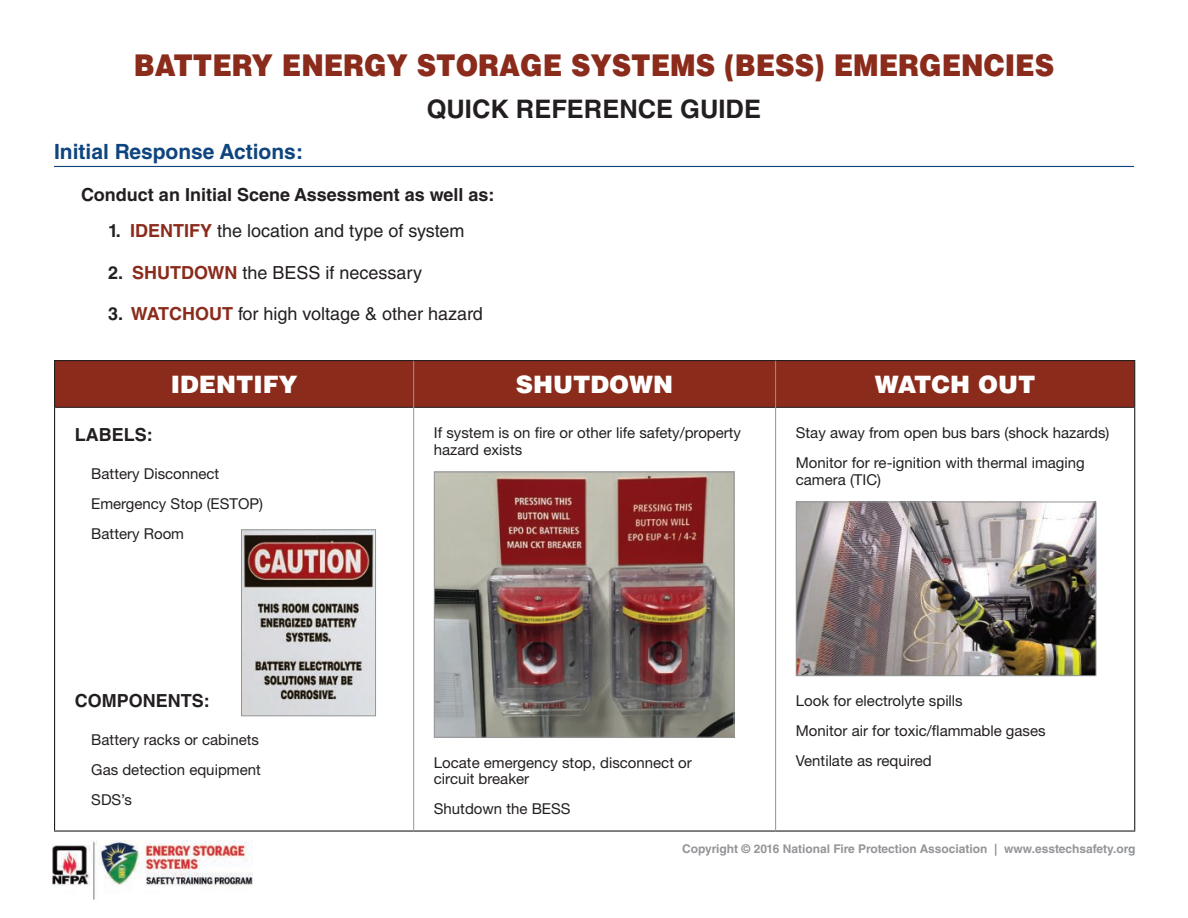
<style>
.page{position:relative;width:1188px;height:918px;background:#fff}
.page>*{position:absolute;margin:0;border:0;box-sizing:border-box;transform-origin:0 0}
.t1{font:900 30px "Helvetica LT Std";color:#8a2b1b;scale:.9 1}
.t2{font:700 25.5px "Helvetica LT Std";color:#231f20}
.t3{font:900 24px "Helvetica LT Std";color:#fff}
.t4{font:700 21px "Helvetica LT Std";color:#0f457e}
.t5{font:18px "Helvetica LT Std";color:#231f20}
.t6{font:700 18px "Helvetica LT Std";color:#231f20}
.t7{font:15px/30px "Helvetica Neue LT Std";color:#231f20}
.t8{font:700 12px "Helvetica LT Std";color:#939598}
.s1{font-weight:700}
.s2{font-weight:700;color:#8a2b1b}
</style>
<div class="page">
<img style="left:52px;top:840px;width:201px;height:60px">
<hr style="left:54px;top:166px;width:1080px;height:1px;background:#0f457e">
<div style="left:55px;top:361px;width:1079px;height:46px;background:#8a2b1b"></div>
<hr style="left:55px;top:407px;width:358px;height:1px;background:#231f20">
<hr style="left:414px;top:407px;width:361px;height:1px;background:#231f20">
<hr style="left:776px;top:407px;width:358px;height:1px;background:#231f20">
<hr style="left:54px;top:360px;width:360px;height:1px;background:#231f20">
<hr style="left:54px;top:361px;width:1px;height:46px;background:#231f20">
<hr style="left:414px;top:360px;width:362px;height:1px;background:#231f20">
<hr style="left:776px;top:360px;width:359px;height:1px;background:#231f20">
<hr style="left:1134px;top:361px;width:1px;height:46px;background:#231f20">
<hr style="left:54px;top:407px;width:1px;height:423px;background:#231f20">
<hr style="left:1134px;top:407px;width:1px;height:423px;background:#231f20">
<hr style="left:54px;top:830px;width:360px;height:2px;background:#231f20">
<hr style="left:414px;top:830px;width:362px;height:2px;background:#231f20">
<hr style="left:776px;top:830px;width:359px;height:2px;background:#231f20">
<hr style="left:413px;top:407px;width:1px;height:423px;background:#939598">
<hr style="left:775px;top:407px;width:1px;height:423px;background:#939598">
<hr style="left:413px;top:361px;width:1px;height:46px;background:#939598">
<hr style="left:775px;top:361px;width:1px;height:46px;background:#939598">
<img style="left:436px;top:474px;width:296px;height:262px">
<div style="left:434px;top:472px;width:300px;height:266px;border:1px solid #939598"></div>
<img style="left:798px;top:504px;width:296px;height:170px">
<div style="left:796px;top:502px;width:300px;height:174px;border:1px solid #939598"></div>
<img style="left:243px;top:531px;width:131px;height:183px">
<div style="left:241px;top:529px;width:135px;height:187px;border:1px solid #939598"></div>
<h1 class="t1" style="left:134px;top:45px;width:1024px">BATTERY ENERGY STORAGE SYSTEMS (BESS) EMERGENCIES</h1>
<h2 class="t2" style="left:427px;top:93px;width:336px">QUICK REFERENCE GUIDE</h2>
<h3 class="t4" style="left:54px;top:139px;width:250px">Initial Response Actions:</h3>
<p class="t6" style="left:81px;top:183px;width:415px">Conduct an Initial Scene Assessment as well as:</p>
<p class="t5" style="left:108px;top:220px;width:358px"><span class="s1">1.</span> <span class="s2">IDENTIFY</span> the location and type of system</p>
<p class="t5" style="left:108px;top:262px;width:316px"><span class="s1">2.</span> <span class="s2">SHUTDOWN</span> the BESS if necessary</p>
<p class="t5" style="left:108px;top:304px;width:376px"><span class="s1">3.</span> <span class="s2">WATCHOUT</span> for high voltage &amp; other hazard</p>
<h3 class="t3" style="left:171px;top:368px;width:128px">IDENTIFY</h3>
<h3 class="t3" style="left:516px;top:368px;width:159px">SHUTDOWN</h3>
<h3 class="t3" style="left:875px;top:368px;width:162px">WATCH OUT</h3>
<p class="t6" style="left:75px;top:423px;width:79px">LABELS:</p>
<p class="t7" style="left:91px;top:458px;width:173px">Battery Disconnect<br>Emergency Stop (ESTOP)<br>Battery Room</p>
<p class="t6" style="left:75px;top:690px;width:136px">COMPONENTS:</p>
<p class="t7" style="left:91px;top:725px;width:171px;text-align:justify">Battery racks or cabinets Gas detection equipment SDS’s</p>
<p class="t7" style="left:434px;top:425px;width:309px;line-height:16.5px">If system is on fire or other life safety/property hazard exists</p>
<p class="t7" style="left:796px;top:418px;width:315px">Stay away from open bus bars (shock hazards)<br>Monitor for re-ignition with thermal imaging</p>
<p class="t7" style="left:796px;top:464px;width:87px">camera (TIC)</p>
<p class="t7" style="left:434px;top:754px;width:259px;line-height:16.5px">Locate emergency stop, disconnect or circuit breaker</p>
<p class="t7" style="left:434px;top:794px;width:138px">Shutdown the BESS</p>
<p class="t7" style="left:796px;top:686px;width:251px">Look for electrolyte spills<br>Monitor air for toxic/flammable gases<br>Ventilate as required</p>
<p class="t8" style="left:682px;top:842px;width:455px">Copyright © 2016 National Fire Protection Association | www.esstechsafety.org</p>
</div>
